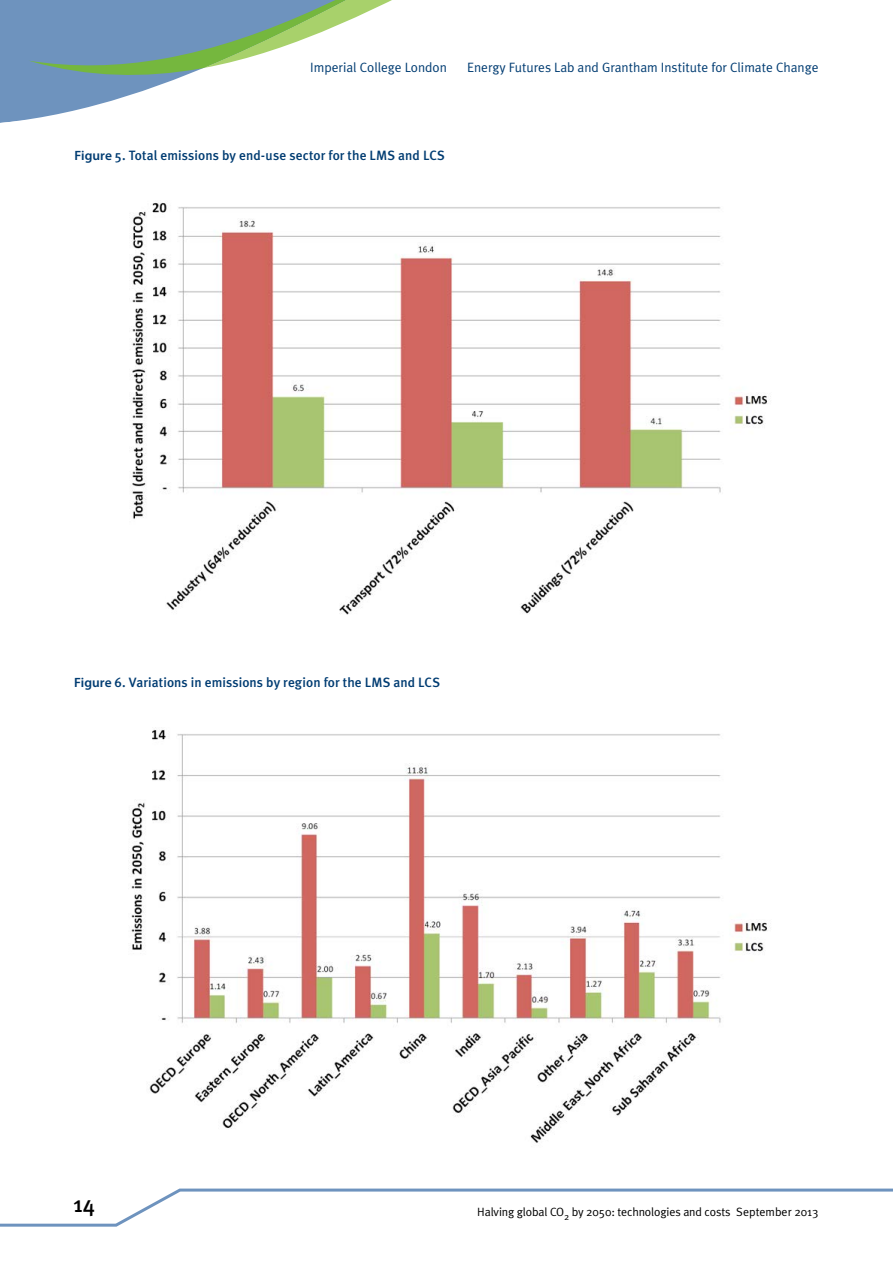
<style>
.page{position:relative;width:893px;height:1263px;background:#fff}
.page>*{position:absolute;margin:0;border:0;box-sizing:border-box;transform-origin:0 0}
.t1{font:500 22.5px "Meta Plus";color:#000}
.t2{font:500 13.5px "Meta Plus";letter-spacing:.005em;color:#003c72}
.t3{font:13.5px "Meta Plus Normal";color:#003c72}
.t4{font:12px "Meta Plus Normal";letter-spacing:-.01em;color:#000}
.s1{font-family:"Myriad Pro";font-weight:600}
</style>
<div class="page">
<svg style="left:0;top:1188px;width:893px;height:39px"></svg>
<svg style="left:0;top:0;width:178px;height:123px;fill:#6e93be"></svg>
<svg style="left:28px;top:0;width:364px;height:78px;fill:#6e93be"></svg>
<img style="left:131px;top:727px;width:637px;height:416px">
<img style="left:131px;top:202px;width:637px;height:413px">
<p class="t3" style="left:310px;top:60px;width:138px">Imperial College London</p>
<p class="t3" style="left:467px;top:60px;width:353px">Energy Futures Lab and Grantham Institute for Climate Change</p>
<p class="t2" style="left:74px;top:147px;width:372px"><span class="s1">Figure</span> 5. Total emissions by end-use sector for the LMS and LCS</p>
<p class="t2" style="left:74px;top:675px;width:368px"><span class="s1">Figure</span> 6. Variations in emissions by region for the LMS and LCS</p>
<h1 class="t1" style="left:73px;top:1191px;width:23px">14</h1>
<p class="t4" style="left:477px;top:1204px;width:343px">Halving global CO<sub>2</sub> by 2050: technologies and costs September 2013</p>
</div>
